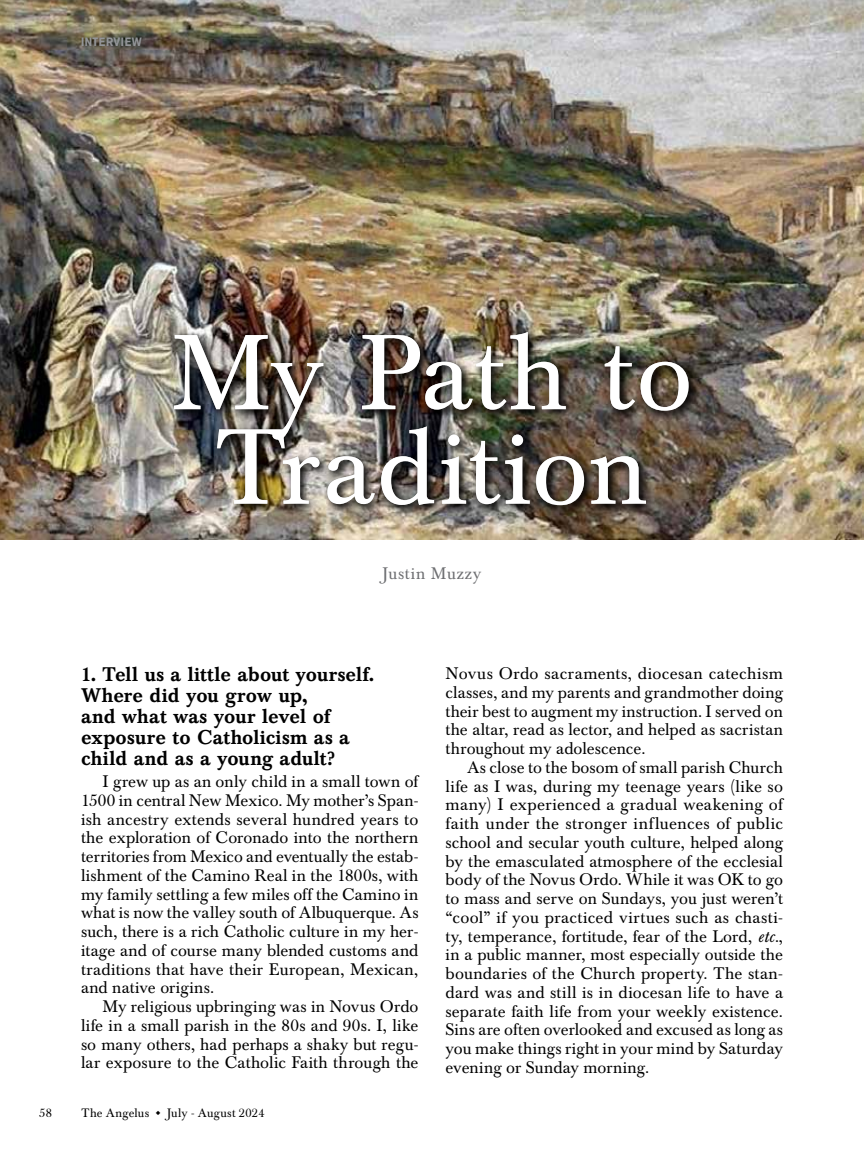
<style>
.page{position:relative;width:864px;height:1161px;background:#fff}
.page>*{position:absolute;margin:0;border:0;box-sizing:border-box;transform-origin:0 0}
.t1{font:105px/94.5px "Baskerville BE";letter-spacing:.025em;color:#fff;text-align:center}
.t2{font:500 19.5px/21px "Baskerville BE";letter-spacing:.005em;color:#000}
.t3{font:16.5px/18.8px "Baskerville BE";letter-spacing:.01em;color:#000;text-align:justify}
.t4{font:16.5px "Baskerville BE";letter-spacing:.045em;color:#6d6e71}
.t5{font:12px "Baskerville BE";letter-spacing:.02em;color:#000}
.t6{font:700 12px "Akzidenz Grotesk BE";letter-spacing:.05em;color:#939598;scale:.85 1}
.s1{font-style:italic}
</style>
<div class="page">
<img style="left:0;top:0;width:864px;height:540px">
<div style="left:169px;top:327px;width:531px;height:189px;background:#000;opacity:.75"></div>
<p class="t6" style="left:81px;top:35px;width:73px">INTERVIEW</p>
<h1 class="t1" style="left:171px;top:329px;width:524px">My Path to<br>Tradition</h1>
<p class="t4" style="left:382px;top:564px;width:101px">Justin Muzzy</p>
<p class="t2" style="left:81px;top:665px;width:295px">1. Tell us a little about yourself.<br>Where did you grow up,<br>and what was your level of exposure to Catholicism as a child and as a young adult?</p>
<p class="t3" style="left:81px;top:773px;width:339px;text-indent:22px">I grew up as an only child in a small town of 1500 in central New Mexico. My mother’s Span&shy;ish ancestry extends several hundred years to the exploration of Coronado into the northern territories from Mexico and eventually the estab&shy;lishment of the Camino Real in the 1800s, with my family settling a few miles off the Camino in what is now the valley south of Albuquerque. As such, there is a rich Catholic culture in my her&shy;itage and of course many blended customs and traditions that have their European, Mexican, and native origins.</p>
<p class="t3" style="left:81px;top:998px;width:339px;text-indent:22px">My religious upbringing was in Novus Ordo life in a small parish in the 80s and 90s. I, like so many others, had perhaps a shaky but regu&shy;lar exposure to the Catholic Faith through the</p>
<p class="t5" style="left:39px;top:1106px;width:15px">58</p>
<p class="t5" style="left:82px;top:1106px;width:185px">The Angelus ◆ July - August 2024</p>
<p class="t3" style="left:446px;top:664px;width:339px">Novus Ordo sacraments, diocesan catechism classes, and my parents and grandmother doing their best to augment my instruction. I served on the altar, read as lector, and helped as sacristan throughout my adolescence.</p>
<p class="t3" style="left:446px;top:758px;width:339px;text-indent:22px">As close to the bosom of small parish Church life as I was, during my teenage years (like so many) I experienced a gradual weakening of faith under the stronger influences of public school and secular youth culture, helped along by the emasculated atmosphere of the ecclesial body of the Novus Ordo. While it was OK to go to mass and serve on Sundays, you just weren’t “cool” if you practiced virtues such as chasti&shy;ty, temperance, fortitude, fear of the Lord, <span class="s1">etc.</span>, in a public manner, most especially outside the boundaries of the Church property. The stan&shy;dard was and still is in diocesan life to have a separate faith life from your weekly existence.<br>Sins are often overlooked and excused as long as you make things right in your mind by Saturday evening or Sunday morning.</p>
</div>
